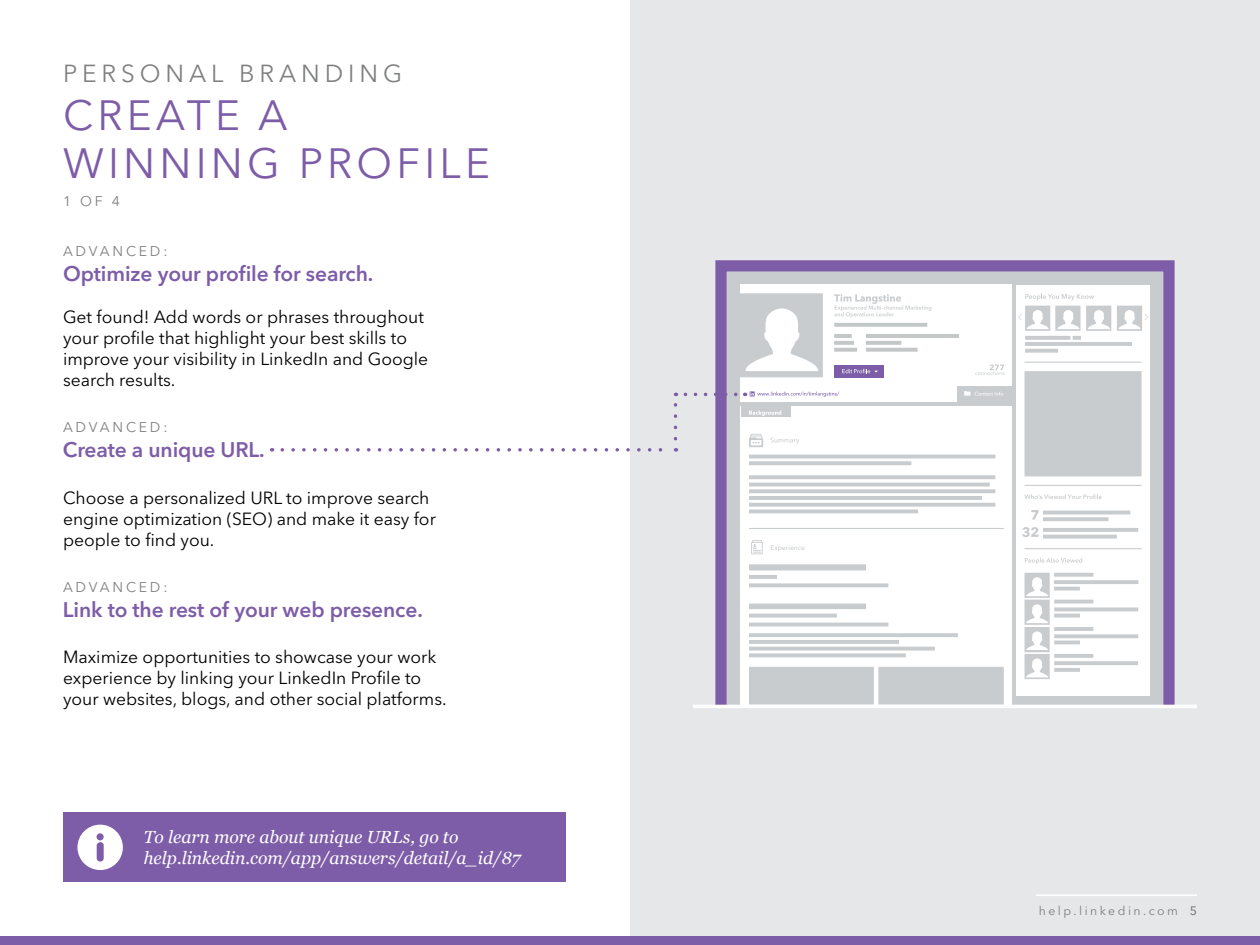
<style>
.page{position:relative;width:1260px;height:945px;background:#fff}
.page>*{position:absolute;margin:0;border:0;box-sizing:border-box;transform-origin:0 0}
.t1{font:42px/48.3px "Avenir Next LT Pro";letter-spacing:.1em;color:#7e5da8}
.t2{font:24.5px "Avenir Next LT Pro";letter-spacing:.2em;color:#7f8080}
.t3{font:600 21px "Avenir Next LT Pro";letter-spacing:-.005em;color:#7e5da8}
.t4{font:17.5px/21px "Avenir Next LT Pro";color:#000}
.t5{font:italic 17.5px/21px "Georgia";color:#fff}
.t6{font:14px "Avenir Next LT Pro";letter-spacing:.2em;color:#7f8080}
.t7{font:12.25px "Avenir Next LT Pro";color:#7f8080}
.s1{font-weight:500}
</style>
<div class="page">
<div style="left:630px;top:0;width:630px;height:945px;background:#e6e7e8"></div>
<div style="left:0;top:937px;width:1260px;height:8px;background:#7e5da8"></div>
<svg style="left:715px;top:260px;width:460px;height:445px;background:#a89bbe"></svg>
<div style="left:741px;top:406px;width:271px;height:299px;background:#fff"></div>
<div style="left:741px;top:285px;width:271px;height:117px;background:#fff"></div>
<div style="left:1016px;top:285px;width:134px;height:411px;background:#fff"></div>
<svg style="left:749px;top:336px;width:393px;height:369px"></svg>
<div style="left:749px;top:667px;width:255px;height:38px;background:#c9cccf"></div>
<svg style="left:751px;top:540px;width:54px;height:14px"></svg>
<svg style="left:749px;top:434px;width:50px;height:13px"></svg>
<div style="left:741px;top:404px;width:49px;height:13px;background:#c9cccf"></div>
<svg style="left:749px;top:410px;width:32px;height:6px"></svg>
<svg style="left:1025px;top:558px;width:57px;height:6px"></svg>
<svg style="left:1025px;top:573px;width:113px;height:25px"></svg>
<svg style="left:1024px;top:494px;width:78px;height:5px"></svg>
<svg style="left:1018px;top:306px;width:130px;height:25px"></svg>
<svg style="left:1025px;top:294px;width:69px;height:6px"></svg>
<div style="left:957px;top:386px;width:55px;height:16px;background:#c9cccf"></div>
<svg style="left:964px;top:391px;width:39px;height:5px"></svg>
<svg style="left:975px;top:364px;width:29px;height:11px"></svg>
<svg style="left:834px;top:323px;width:93px;height:4px"></svg>
<hr style="left:866px;top:334px;width:93px;height:4px;background:#c4c7c7">
<hr style="left:866px;top:341px;width:35px;height:4px;background:#c4c7c7">
<svg style="left:866px;top:348px;width:52px;height:4px"></svg>
<hr style="left:834px;top:334px;width:18px;height:4px;background:#c4c7c7">
<hr style="left:834px;top:341px;width:20px;height:4px;background:#c4c7c7">
<svg style="left:834px;top:348px;width:23px;height:4px"></svg>
<svg style="left:834px;top:294px;width:97px;height:24px"></svg>
<svg style="left:739px;top:293px;width:84px;height:84px"></svg>
<div style="left:834px;top:365px;width:50px;height:12px;background:#7e5da8"></div>
<svg style="left:842px;top:369px;width:36px;height:4px"></svg>
<hr style="left:693px;top:705px;width:504px;height:3px;background:#fff">
<svg style="left:282px;top:448px;width:381px;height:4px"></svg>
<svg style="left:674px;top:393px;width:3px;height:46px"></svg>
<svg style="left:685px;top:391px;width:154px;height:6px"></svg>
<hr style="left:1036px;top:894px;width:161px;height:2px;background:#fff">
<div style="left:63px;top:813px;width:502px;height:69px;background:#7e5da8"></div>
<svg style="left:77px;top:825px;width:46px;height:45px"></svg>
<h2 class="t2" style="left:63px;top:58px;width:341px">Personal Branding</h2>
<h1 class="t1" style="left:63px;top:91px;width:428px">Create a winning profile</h1>
<p class="t6" style="left:63px;top:193px;width:59px">1 of 4</p>
<p class="t6" style="left:63px;top:243px;width:106px">Advanc ed:</p>
<p class="t3" style="left:63px;top:261px;width:312px">Optimize your profile for search.</p>
<p class="t4" style="left:63px;top:306px;width:367px">Get found! Add words or phrases throughout your profile that highlight your best skills to improve your visibility in LinkedI n and Google search results.</p>
<p class="t6" style="left:63px;top:419px;width:106px">Advanc ed:</p>
<p class="t3" style="left:63px;top:437px;width:203px">Create a unique URL.</p>
<p class="t4" style="left:63px;top:487px;width:368px">Choose a personalized URL to improve search engine optimization (SEO</p>
<p class="t4" style="left:267px;top:508px;width:170px">) and make it easy for</p>
<p class="t4" style="left:63px;top:529px;width:153px">people to find you.</p>
<p class="t6" style="left:63px;top:579px;width:106px">Advanc ed:</p>
<p class="t3" style="left:63px;top:597px;width:361px">Link to the rest of your web presence.</p>
<p class="t4" style="left:63px;top:647px;width:385px">M aximize opportunities to showcase your work experience by linking your LinkedI n Profile to your websites, blogs, and other social platforms.</p>
<p class="t5" style="left:144px;top:826px;width:378px">To learn more about unique URLs, go to help.linkedin.com/app/answers/detail/a_id/87</p>
<p class="t7" style="left:1039px;top:903px;width:160px">help.linkedin.com <span class="s1">5</span></p>
</div>
